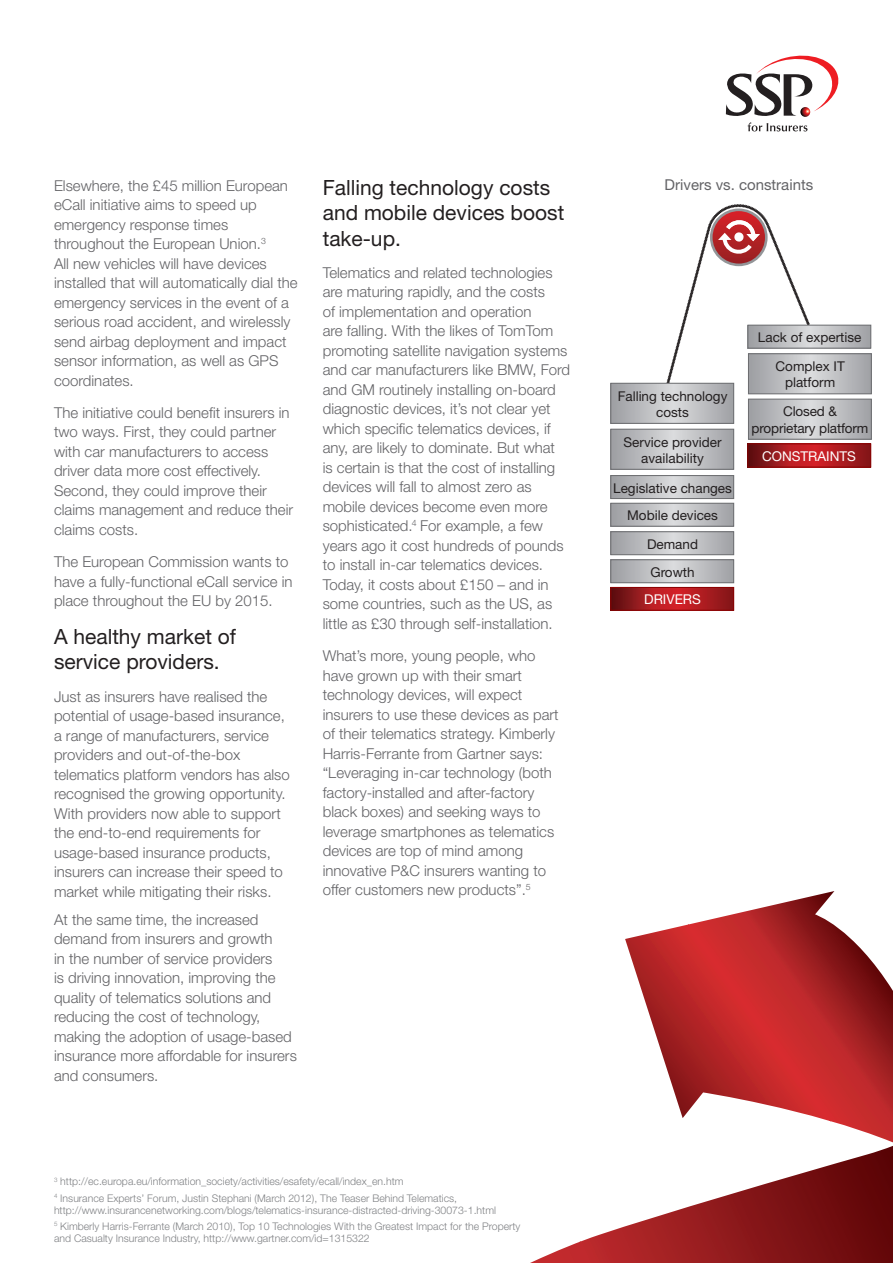
<style>
.page{position:relative;width:893px;height:1263px;background:#fff}
.page>*{position:absolute;margin:0;border:0;box-sizing:border-box;transform-origin:0 0}
.t1{font:21px/25.2px "Helvetica Neue";color:#231f20}
.t2{font:300 15px/19.5px "Helvetica Neue";color:#636366}
.t3{font:15px "Helvetica Neue";color:#636366}
.t4{font:13.5px/16.2px "Helvetica Neue";color:#231f20;text-align:center}
.t5{font:13.5px "Helvetica Neue";color:#fff}
.t6{font:300 10.5px/16.2px "Helvetica Neue";color:#808285}
.s1{font-family:"Helvetica"}
</style>
<div class="page">
<svg style="left:726px;top:56px;width:112px;height:75px"></svg>
<svg style="left:530px;top:1146px;width:363px;height:117px"></svg>
<svg style="left:625px;top:891px;width:268px;height:251px"></svg>
<svg style="left:612px;top:589px;width:120px;height:20px;background:#a61b1f"></svg>
<div style="left:610px;top:587px;width:124px;height:24px;border:1px solid #8b0202"></div>
<svg style="left:749px;top:445px;width:120px;height:20px;background:#a51b1f"></svg>
<div style="left:747px;top:443px;width:124px;height:24px;border:1px solid #8b0202"></div>
<svg style="left:612px;top:561px;width:120px;height:20px;background:#bcbdc0"></svg>
<div style="left:610px;top:559px;width:124px;height:24px;border:1px solid #6c6d70"></div>
<svg style="left:612px;top:505px;width:120px;height:20px;background:#bcbdc0"></svg>
<div style="left:610px;top:503px;width:124px;height:24px;border:1px solid #6c6d70"></div>
<svg style="left:612px;top:477px;width:120px;height:20px;background:#bcbdc0"></svg>
<div style="left:610px;top:475px;width:124px;height:24px;border:1px solid #6c6d70"></div>
<svg style="left:612px;top:431px;width:120px;height:37px;background:#bcbdc0"></svg>
<div style="left:610px;top:429px;width:124px;height:41px;border:1px solid #6c6d70"></div>
<svg style="left:612px;top:385px;width:120px;height:37px;background:#bcbdc0"></svg>
<div style="left:610px;top:383px;width:124px;height:41px;border:1px solid #6c6d70"></div>
<svg style="left:612px;top:533px;width:120px;height:20px;background:#bcbdc0"></svg>
<div style="left:610px;top:531px;width:124px;height:24px;border:1px solid #6c6d70"></div>
<svg style="left:750px;top:355px;width:120px;height:37px;background:#bebfc1"></svg>
<div style="left:748px;top:353px;width:124px;height:41px;border:1px solid #6c6d70"></div>
<svg style="left:750px;top:401px;width:120px;height:37px;background:#bcbdc0"></svg>
<div style="left:748px;top:399px;width:124px;height:41px;border:1px solid #6c6d70"></div>
<svg style="left:810px;top:327px;width:59px;height:19px"></svg>
<div style="left:747px;top:325px;width:124px;height:23px;border:1px solid #6c6d70"></div>
<svg style="left:665px;top:204px;width:145px;height:184px"></svg>
<p class="t2" style="left:54px;top:175px;width:245px">Elsewhere, the <span class="s1">£</span>45 million European eCall initiative aims to speed up emergency response times throughout the European Union.<sup>3<br></sup>All new vehicles will have devices installed that will automatically dial the emergency services in the event of a serious road accident, and wirelessly send airbag deployment and impact sensor information, as well as GPS coordinates.</p>
<p class="t2" style="left:54px;top:402px;width:241px">The initiative could benefit insurers in two ways. First, they could partner with car manufacturers to access driver data more cost effectively.<br>Second, they could improve their claims management and reduce their claims costs.</p>
<p class="t2" style="left:54px;top:552px;width:240px">The European Commission wants to have a fully-functional eCall service in place throughout the EU by 2015.</p>
<h1 class="t1" style="left:54px;top:624px;width:184px">A healthy market of service providers.</h1>
<p class="t2" style="left:54px;top:686px;width:237px">Just as insurers have realised the potential of usage-based insurance, a range of manufacturers, service providers and out-of-the-box telematics platform vendors has also recognised the growing opportunity.<br>With providers now able to support the end-to-end requirements for usage-based insurance products, insurers can increase their speed to market while mitigating their risks.</p>
<p class="t2" style="left:54px;top:909px;width:244px">At the same time, the increased demand from insurers and growth<br>in the number of service providers<br>is driving innovation, improving the quality of telematics solutions and reducing the cost of technology, making the adoption of usage-based insurance more affordable for insurers and consumers.</p>
<h1 class="t1" style="left:323px;top:175px;width:243px">Falling technology costs and mobile devices boost take-up.</h1>
<p class="t2" style="left:323px;top:262px;width:249px">Telematics and related technologies are maturing rapidly, and the costs<br>of implementation and operation<br>are falling. With the likes of TomTom promoting satellite navigation systems and car manufacturers like BMW, Ford and GM routinely installing on-board diagnostic devices, it’s not clear yet which specific telematics devices, if any, are likely to dominate. But what<br>is certain is that the cost of installing devices will fall to almost zero as mobile devices become even more sophisticated.<sup>4</sup> For example, a few years ago it cost hundreds of pounds to install in-car telematics devices.<br>Today, it costs about <span class="s1">£</span>150 – and in some countries, such as the US, as little as <span class="s1">£3</span>0 through self-installation.</p>
<p class="t2" style="left:323px;top:646px;width:237px">What’s more, young people, who have grown up with their smart technology devices, will expect insurers to use these devices as part of their telematics strategy. Kimberly Harris-Ferrante from Gartner says: “Leveraging in-car technology (both factory-installed and after-factory black boxes) and seeking ways to leverage smartphones as telematics devices are top of mind among innovative P&amp;C insurers wanting to offer customers new products”.<sup>5</sup></p>
<p class="t6" style="left:54px;top:1173px;width:405px"><sup>3</sup> http://ec.europa.eu/information_society/activities/esafety/ecall/index_en.htm<br><sup>4</sup> Insurance Experts’ Forum, Justin Stephani (March 2012), The Teaser Behind Telematics,</p>
<p class="t6" style="left:54px;top:1201px;width:468px">http://www.insurancenetworking.com/blogs/telematics-insurance-distracted-driving-30073-1.html<br><sup>5</sup> Kimberly Harris-Ferrante (March 2010), Top 10 Technologies With the Greatest Impact for the Property</p>
<p class="t6" style="left:54px;top:1230px;width:317px">and Casualty Insurance Industry, http://www.gartner.com/id=1315322</p>
<p class="t3" style="left:665px;top:176px;width:150px">Drivers vs. constraints</p>
<p class="t4" style="left:618px;top:387px;width:111px">Falling technology costs</p>
<p class="t4" style="left:623px;top:433px;width:99px">Service provider availability</p>
<p class="t4" style="left:613px;top:480px;width:120px">Legislative changes</p>
<p class="t4" style="left:627px;top:507px;width:92px">Mobile devices</p>
<p class="t4" style="left:647px;top:536px;width:53px">Demand</p>
<p class="t4" style="left:650px;top:564px;width:46px">Growth</p>
<p class="t5" style="left:644px;top:591px;width:58px">DRIVERS</p>
<p class="t4" style="left:758px;top:329px;width:105px">Lack of expertise</p>
<p class="t4" style="left:776px;top:358px;width:71px">Complex IT platform</p>
<p class="t4" style="left:751px;top:403px;width:118px">Closed &amp; proprietary platform</p>
<p class="t5" style="left:762px;top:448px;width:95px">CONSTRAINTS</p>
</div>
